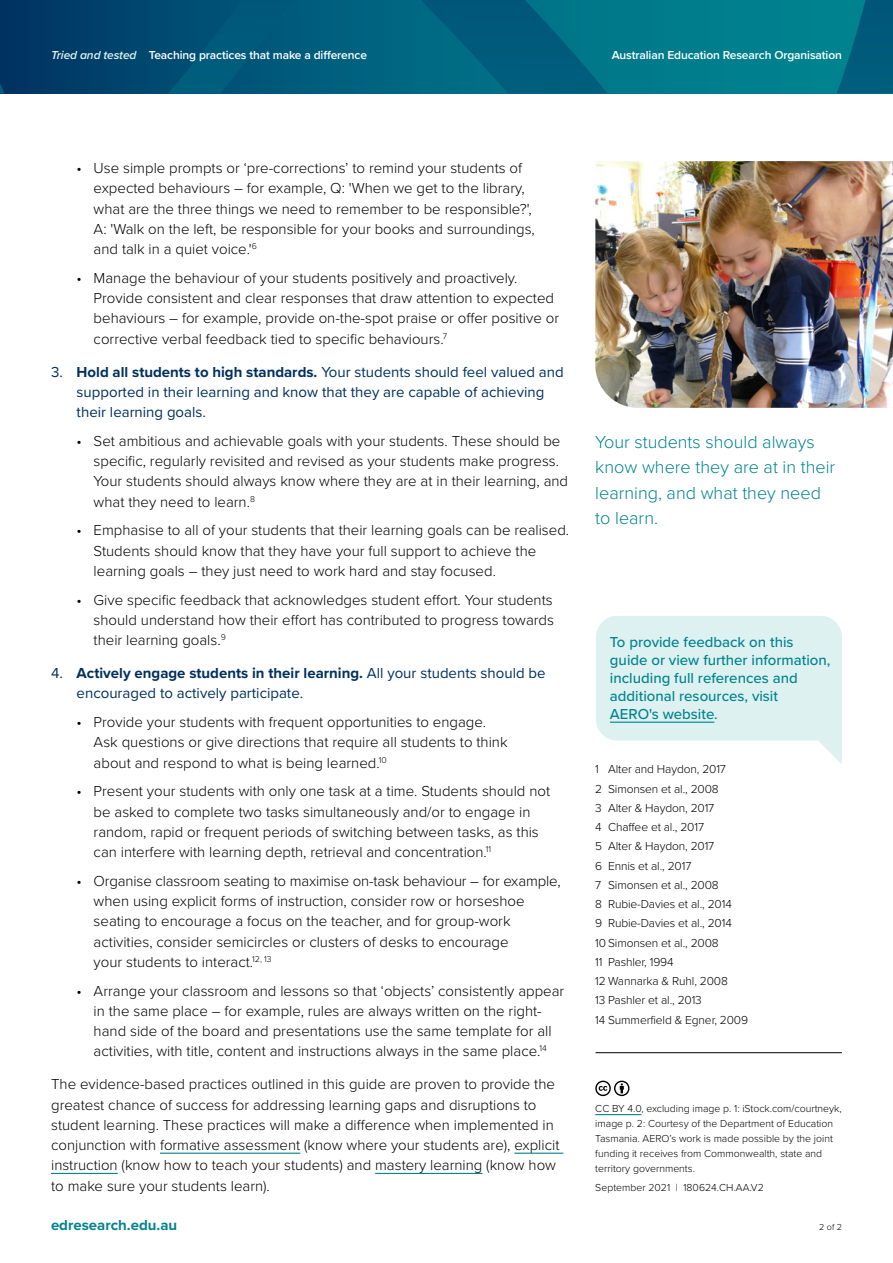
<style>
.page{position:relative;width:893px;height:1263px;background:#fff}
.page>*{position:absolute;margin:0;border:0;box-sizing:border-box;transform-origin:0 0}
.Pull_Quote{font:300 18px/25.5px "Proxima Nova";color:#01838f}
.t1{font:300 15px/20.2px "Proxima Nova";color:#000}
.t2{font:15px/20.2px "Proxima Nova";color:#00305e}
.CTA{font:500 15px/18px "Proxima Nova";color:#01838f}
.t3{font:700 15px "Proxima Nova";color:#01838f}
.References{font:300 12px "Proxima Nova";letter-spacing:-.01em;color:#000}
.t4{font:600 12px "Proxima Nova";letter-spacing:-.01em;color:#fff}
.Copyright{font:300 10.5px/15px "Proxima Nova";color:#000}
.t5{font:300 9px "Proxima Nova";color:#000}
.s1{font-style:italic;color:#ddf1f0}
.s2{font-weight:700}
</style>
<div class="page">
<svg style="left:0;top:0;width:893px;height:94px;background:#00617d"></svg>
<img style="left:595px;top:161px;width:298px;height:247px">
<hr style="left:596px;top:1052px;width:246px;height:1px;background:#000">
<svg style="left:596px;top:616px;width:246px;height:148px"></svg>
<hr style="left:160px;top:1152px;width:140px;height:2px;background:#01838f">
<hr style="left:514px;top:1152px;width:49px;height:2px;background:#01838f">
<hr style="left:51px;top:1173px;width:67px;height:1px;background:#01838f">
<hr style="left:375px;top:1173px;width:107px;height:1px;background:#01838f">
<hr style="left:610px;top:722px;width:104px;height:1px;background:#01838f">
<svg style="left:595px;top:1081px;width:34px;height:15px"></svg>
<hr style="left:595px;top:1114px;width:46px;height:1px;background:#01838f">
<p class="t4" style="left:51px;top:46px;width:318px"><span class="s1">Tried and tested</span> Teaching practices that make a difference</p>
<p class="t4" style="left:612px;top:46px;width:232px">Australian Education Research Organisation</p>
<p class="t1" style="left:94px;top:157px;width:443px;text-indent:-17px">• Use simple prompts or ‘pre-corrections’ to remind your students of expected behaviours – for example, Q: 'When we get to the library, what are the three things we need to remember to be responsible?', A: 'Walk on the left, be responsible for your books and surroundings, and talk in a quiet voice.'<sup>6</sup></p>
<p class="t1" style="left:94px;top:267px;width:467px;text-indent:-17px">• Manage the behaviour of your students positively and proactively.<br>Provide consistent and clear responses that draw attention to expected behaviours – for example, provide on-the-spot praise or offer positive or corrective verbal feedback tied to specific behaviours.<sup>7</sup></p>
<p class="t2" style="left:77px;top:361px;width:489px;text-indent:-26px">3. <span class="s2">Hold all students to high standards.</span> Your students should feel valued and supported in their learning and know that they are capable of achieving their learning goals.</p>
<p class="t1" style="left:94px;top:430px;width:476px;text-indent:-17px">• Set ambitious and achievable goals with your students. These should be specific, regularly revisited and revised as your students make progress.<br>Your students should always know where they are at in their learning, and what they need to learn.<sup>8</sup></p>
<p class="t1" style="left:94px;top:519px;width:477px;text-indent:-17px">• Emphasise to all of your students that their learning goals can be realised.<br>Students should know that they have your full support to achieve the learning goals – they just need to work hard and stay focused.</p>
<p class="t1" style="left:94px;top:589px;width:462px;text-align:justify;text-indent:-17px">• Give specific feedback that acknowledges student effort. Your students should understand how their effort has contributed to progress towards their learning goals.<sup>9</sup></p>
<p class="t2" style="left:77px;top:662px;width:470px;text-indent:-26px">4. <span class="s2">Actively engage students in their learning.</span> All your students should be encouraged to actively participate.</p>
<p class="t1" style="left:94px;top:711px;width:415px;text-indent:-17px">• Provide your students with frequent opportunities to engage.<br>Ask questions or give directions that require all students to think about and respond to what is being learned.<sup>10</sup></p>
<p class="t1" style="left:94px;top:780px;width:458px;text-indent:-17px">• Present your students with only one task at a time. Students should not be asked to complete two tasks simultaneously and/or to engage in random, rapid or frequent periods of switching between tasks, as this can interfere with learning depth, retrieval and concentration.<sup>11</sup></p>
<p class="t1" style="left:94px;top:870px;width:468px;text-indent:-17px">• Organise classroom seating to maximise on-task behaviour – for example, when using explicit forms of instruction, consider row or horseshoe seating to encourage a focus on the teacher, and for group-work activities, consider semicircles or clusters of desks to encourage<br>your students to interact.<sup>12,</sup> <sup>13</sup></p>
<p class="t1" style="left:77px;top:980px;width:489px;text-align:center">• Arrange your classroom and lessons so that ‘objects’ consistently appear in the same place – for example, rules are always written on the right-<br>hand side of the board and presentations use the same template for all activities, with title, content and instructions always in the same place.<sup>14</sup></p>
<p class="t1" style="left:51px;top:1073px;width:510px">The evidence-based practices outlined in this guide are proven to provide the greatest chance of success for addressing learning gaps and disruptions to student learning. These practices will make a difference when implemented in conjunction with formative assessment (know where your students are), explicit instruction (know how to teach your students) and mastery learning (know how to make sure your students learn).</p>
<p class="t3" style="left:51px;top:1214px;width:128px">edresearch.edu.au</p>
<p class="Pull_Quote" style="left:595px;top:428px;width:241px">Your students should always know where they are at in their learning, and what they need to learn.</p>
<p class="CTA" style="left:610px;top:633px;width:222px">To provide feedback on this guide or view further information, including full references and additional resources, visit<br>AERO's website.</p>
<p class="References" style="left:595px;top:760px;width:132px">1 Alter and Haydon, 2017</p>
<p class="References" style="left:595px;top:780px;width:125px">2 Simonsen et al., 2008</p>
<p class="References" style="left:595px;top:799px;width:120px">3 Alter &amp; Haydon, 2017</p>
<p class="References" style="left:595px;top:818px;width:110px">4 Chaffee et al., 2017</p>
<p class="References" style="left:595px;top:837px;width:120px">5 Alter &amp; Haydon, 2017</p>
<p class="References" style="left:595px;top:857px;width:98px">6 Ennis et al., 2017</p>
<p class="References" style="left:595px;top:876px;width:125px">7 Simonsen et al., 2008</p>
<p class="References" style="left:595px;top:895px;width:138px">8 Rubie-Davies et al., 2014</p>
<p class="References" style="left:595px;top:914px;width:138px">9 Rubie-Davies et al., 2014</p>
<p class="References" style="left:595px;top:934px;width:125px">10 Simonsen et al., 2008</p>
<p class="References" style="left:595px;top:953px;width:80px">11 Pashler, 1994</p>
<p class="References" style="left:595px;top:972px;width:134px">12 Wannarka &amp; Ruhl, 2008</p>
<p class="References" style="left:595px;top:991px;width:108px">13 Pashler et al., 2013</p>
<p class="References" style="left:595px;top:1011px;width:154px">14 Summerfield &amp; Egner, 2009</p>
<p class="Copyright" style="left:595px;top:1100px;width:248px">CC BY 4.0, excluding image p. 1: iStock.com/courtneyk, image p. 2: Courtesy of the Department of Education Tasmania. AERO’s work is made possible by the joint funding it receives from Commonwealth, state and territory governments.</p>
<p class="Copyright" style="left:595px;top:1179px;width:170px">September 2021 | 180624.CH.AA.V2</p>
<p class="t5" style="left:819px;top:1220px;width:24px">2 of 2</p>
</div>
